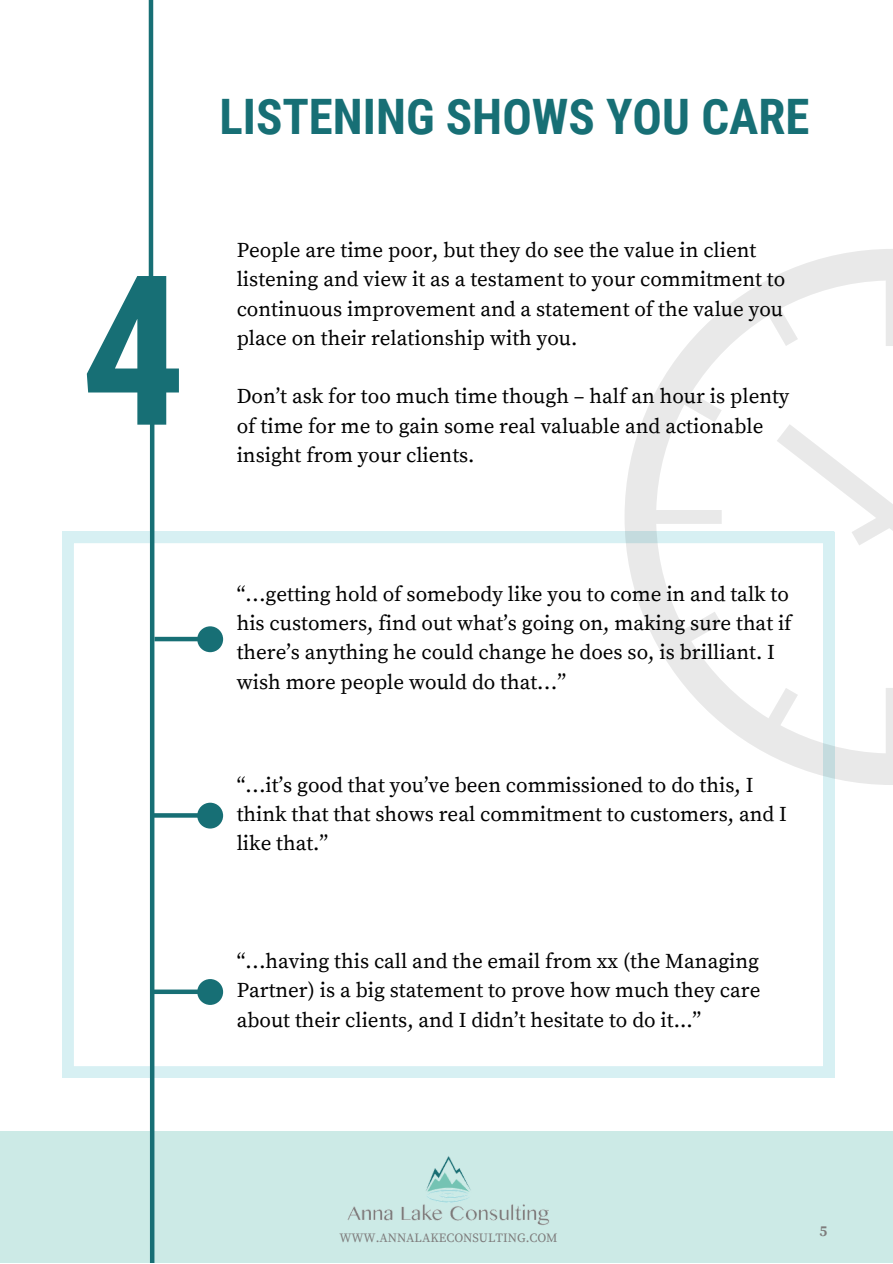
<style>
.page{position:relative;width:893px;height:1264px;background:#fff}
.page>*{position:absolute;margin:0;border:0;box-sizing:border-box;transform-origin:0 0}
.t1{font:700 208.95px "Roboto Condensed";color:#176f75}
.t2{font:700 48.9px "Roboto Condensed";color:#176f75}
.t3{font:21px/29.2px "Source Serif Pro";color:#000}
.t4{font:700 15px "Source Serif Pro";color:#7e7c7c}
.t5{font:12.6px "Source Serif Pro";color:#7e7c7c}
</style>
<div class="page">
<div style="left:0;top:1130px;width:892px;height:132px;background:#cceae6"></div>
<hr style="left:149px;top:0;width:4px;height:303px;background:#176f75">
<svg style="left:63px;top:532px;width:771px;height:545px"></svg>
<div style="left:152px;top:989px;width:60px;height:5px;background:#176f75"></div>
<div style="left:197px;top:979px;width:26px;height:25px;background:#176f75;border-radius:50%"></div>
<hr style="left:154px;top:637px;width:60px;height:4px;background:#176f75">
<div style="left:197px;top:626px;width:26px;height:26px;background:#176f75;border-radius:50%"></div>
<svg style="left:154px;top:813px;width:43px;height:4px"></svg>
<div style="left:197px;top:802px;width:26px;height:26px;background:#176f75;border-radius:50%"></div>
<hr style="left:150px;top:385px;width:4px;height:877px;background:#176f75">
<svg style="left:624px;top:249px;width:268px;height:536px"></svg>
<svg style="left:776px;top:424px;width:116px;height:125px"></svg>
<img style="left:347px;top:1156px;width:202px;height:70px">
<h1 class="t1" style="left:80px;top:231px;width:107px">4</h1>
<h2 class="t2" style="left:219px;top:88px;width:591px">LISTENING SHOWS YOU CARE</h2>
<p class="t3" style="left:237px;top:236px;width:550px">People are time poor, but they do see the value in client listening and view it as a testament to your commitment to continuous improvement and a statement of the value you place on their relationship with you.</p>
<p class="t3" style="left:237px;top:382px;width:554px">Don’t ask for too much time though – half an hour is plenty of time for me to gain some real valuable and actionable insight from your clients.</p>
<p class="t3" style="left:237px;top:580px;width:556px">“…getting hold of somebody like you to come in and talk to his customers, find out what’s going on, making sure that if there’s anything he could change he does so, is brilliant. I wish more people would do that…”</p>
<p class="t3" style="left:237px;top:771px;width:551px">“…it’s good that you’ve been commissioned to do this, I think that that shows real commitment to customers, and I like that.”</p>
<p class="t3" style="left:237px;top:947px;width:525px;text-align:justify">“…having this call and the email from xx (the Managing Partner) is a big statement to prove how much they care about their clients, and I didn’t hesitate to do it...”</p>
<p class="t5" style="left:339px;top:1230px;width:220px">WWW.ANNALAKECONSULTING.COM</p>
<p class="t4" style="left:819px;top:1222px;width:9px">5</p>
</div>
